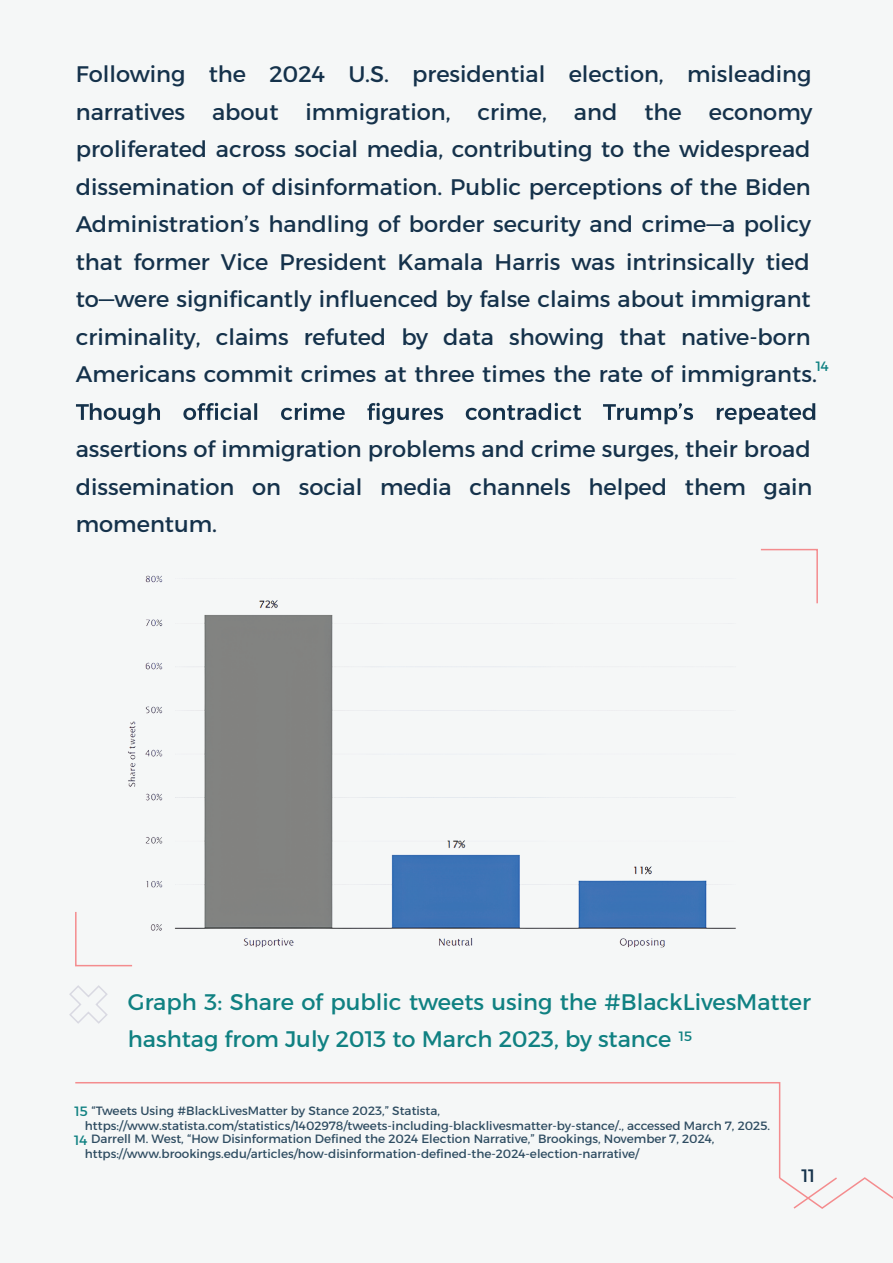
<style>
.page{position:relative;width:893px;height:1263px;background:#f5f7f7}
.page>*{position:absolute;margin:0;border:0;box-sizing:border-box;transform-origin:0 0}
.t1{font:22.5px/37.5px "Alexandria";color:#15324b}
.t2{font:22.5px/37.5px "Alexandria";color:#108182}
.t3{font:18px "Alexandria";color:#15324b}
.t4{font:13.5px "Alexandria";color:#108182}
.t5{font:12px/15px "Alexandria";color:#2e4c61}
.s1{font-size:13.5px;color:#108182}
</style>
<div class="page">
<svg style="left:76px;top:403px;width:739px;height:21px"></svg>
<svg style="left:780px;top:1177px;width:113px;height:32px"></svg>
<svg style="left:75px;top:1082px;width:706px;height:97px"></svg>
<svg style="left:69px;top:985px;width:39px;height:39px"></svg>
<svg style="left:760px;top:548px;width:58px;height:56px"></svg>
<svg style="left:75px;top:912px;width:58px;height:55px"></svg>
<img style="left:115px;top:559px;width:646px;height:397px">
<p class="t1" style="left:76px;top:56px;width:743px">Following the 2024 U.S. presidential election, misleading narratives about immigration, crime, and the economy proliferated across social media, contributing to the widespread dissemination of disinformation. Public perceptions of the Biden Administration’s handling of border security and crime—a policy that former Vice President Kamala Harris was intrinsically tied to—were significantly influenced by false claims about immigrant criminality, claims refuted by data showing that native-born Americans commit crimes at three times the rate of immigrants.</p>
<p class="t4" style="left:816px;top:358px;width:15px">14</p>
<p class="t1" style="left:76px;top:431px;width:738px;text-align:justify">assertions of immigration problems and crime surges, their broad dissemination on social media channels helped them gain momentum.</p>
<p class="t2" style="left:128px;top:983px;width:684px">Graph 3: Share of public tweets using the #BlackLivesMatter hashtag from July 2013 to March 2023, by stance</p>
<p class="t4" style="left:679px;top:1028px;width:15px">15</p>
<p class="t5" style="left:85px;top:1103px;width:687px;text-indent:-10px"><span class="s1">15</span> “Tweets Using #BlackLivesMatter by Stance 2023,” Statista, https://www.statista.com/statistics/1402978/tweets-including-blacklivesmatter-by-stance/., accessed March 7, 2025.</p>
<p class="t5" style="left:85px;top:1132px;width:631px;text-indent:-10px"><span class="s1">14</span> Darrell M. West, “How Disinformation Defined the 2024 Election Narrative,” Brookings, November 7, 2024, https://www.brookings.edu/articles/how-disinformation-defined-the-2024-election-narrative/</p>
<p class="t3" style="left:801px;top:1165px;width:15px">11</p>
</div>
